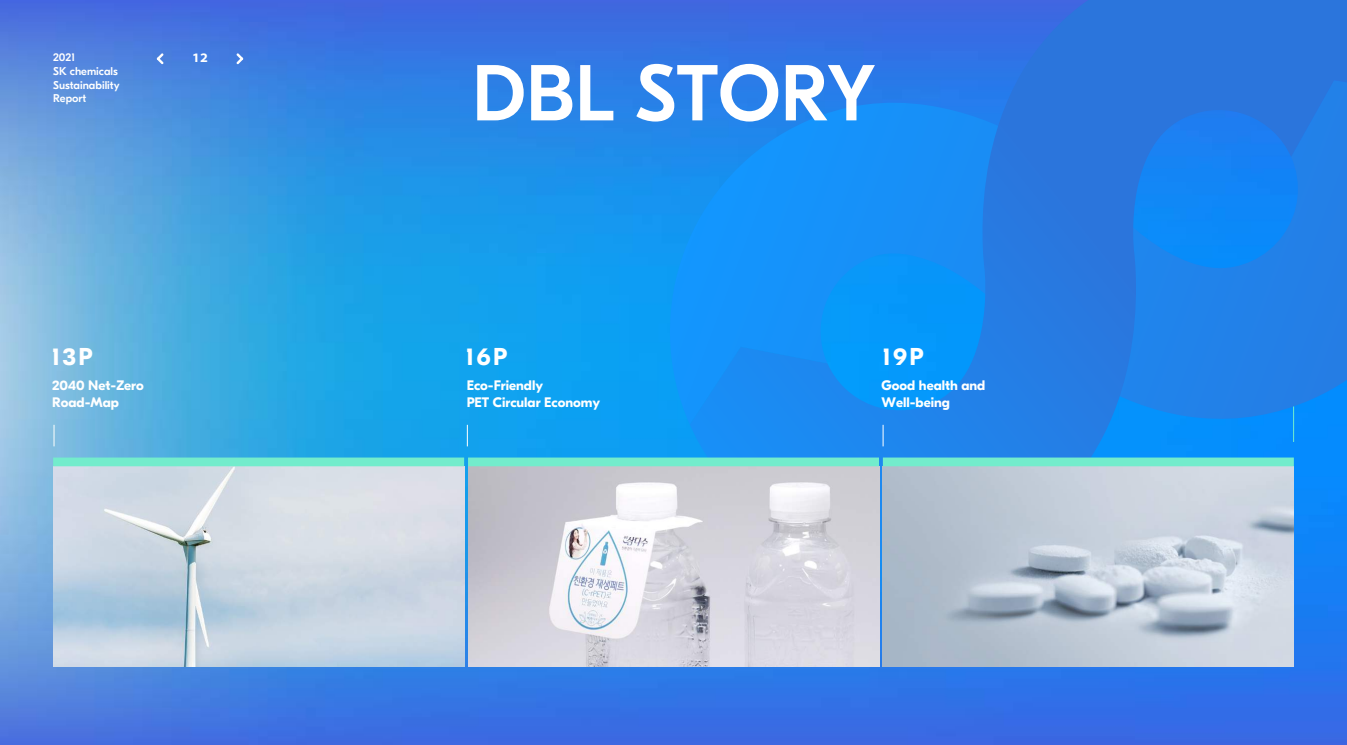
<style>
.page{position:relative;width:1347px;height:745px;background:#fff}
.page>*{position:absolute;margin:0;border:0;box-sizing:border-box;transform-origin:0 0}
.t1{font:500 78.88px "GT Eesti Pro Disp Trial";color:#fff}
.t2{font:700 24.38px "GT Eesti Pro Disp Trial";letter-spacing:.1em;color:#fff}
.t3{font:700 13.75px/16.2px "GT Eesti Pro Disp Trial";color:#fff}
.t4{font:700 semi-expanded 13px "Myriad Pro";color:#fff}
.t5{font:500 11.25px/13.8px "GT Eesti Pro Disp Trial";color:#fff}
</style>
<div class="page">
<img style="left:0;top:252px;width:562px;height:492px">
<img style="left:562px;top:252px;width:573px;height:492px">
<img style="left:1135px;top:561px;width:211px;height:183px">
<img style="left:0;top:0;width:690px;height:252px">
<svg style="left:669px;top:80px;width:21px;height:344px;background:#1692f3"></svg>
<svg style="left:690px;top:0;width:656px;height:561px;background:#1e82ec"></svg>
<svg style="left:467px;top:424px;width:1px;height:22px"></svg>
<svg style="left:54px;top:424px;width:1px;height:22px"></svg>
<svg style="left:883px;top:424px;width:1px;height:22px"></svg>
<hr style="left:1293px;top:406px;width:1px;height:35px;background:#73eccc">
<img style="left:883px;top:466px;width:410px;height:200px">
<div style="left:883px;top:457px;width:410px;height:9px;background:#73eccc"></div>
<svg style="left:157px;top:53px;width:6px;height:11px"></svg>
<svg style="left:236px;top:53px;width:7px;height:11px"></svg>
<img style="left:53px;top:466px;width:411px;height:200px">
<div style="left:53px;top:457px;width:411px;height:9px;background:#73eccc"></div>
<img style="left:468px;top:466px;width:411px;height:200px">
<div style="left:468px;top:457px;width:411px;height:9px;background:#73eccc"></div>
<p class="t5" style="left:53px;top:51px;width:68px">2021<br>SK chemicals<br>Sustainability<br>Report</p>
<p class="t4" style="left:192px;top:49px;width:17px">12</p>
<h2 class="t2" style="left:52px;top:347px;width:42px">13P</h2>
<p class="t3" style="left:52px;top:378px;width:93px">2040 Net-Zero<br>Road-Map</p>
<h1 class="t1" style="left:472px;top:63px;width:404px">DBL STORY</h1>
<h2 class="t2" style="left:466px;top:347px;width:43px">16P</h2>
<h2 class="t2" style="left:883px;top:347px;width:42px">19P</h2>
<p class="t3" style="left:467px;top:378px;width:135px">Eco-Friendly<br>PET Circular Economy</p>
<p class="t3" style="left:881px;top:378px;width:105px">Good health and<br>Well-being</p>
</div>
